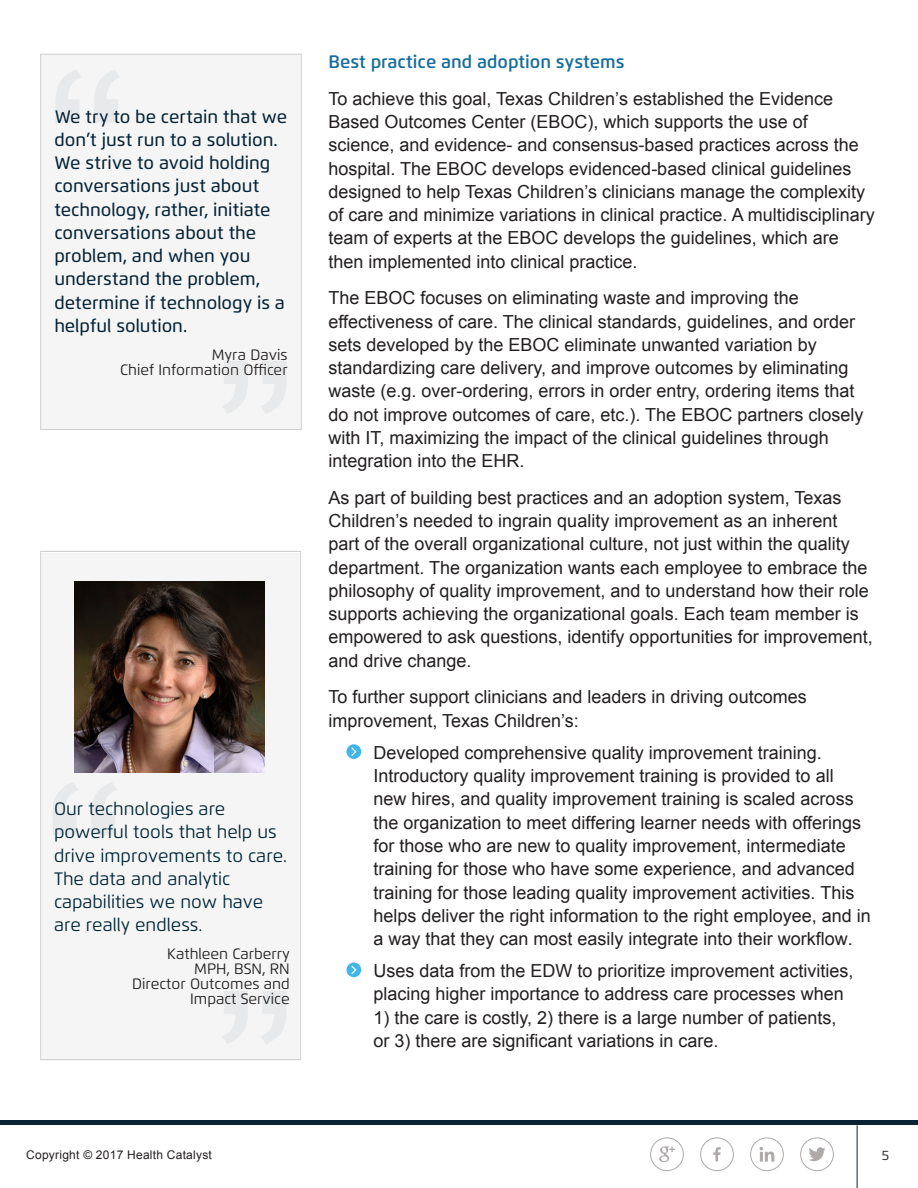
<style>
.page{position:relative;width:918px;height:1188px;background:#fff}
.page>*{position:absolute;margin:0;border:0;box-sizing:border-box;transform-origin:0 0}
.Body_Copy{font:18px/23.2px "Arial";color:#231f20}
.Bullets__add_graphic{font:18px/23.2px "Arial";color:#231f20}
.Quotation_body_copy{font:500 18px/23.2px "Flexo";color:#062437}
.t1{font:18px/23.2px "Flexo";color:#022637}
.Quotation_attributio{font:15px/15px "Flexo";color:#231f20;text-align:right}
.t2{font:13.5px "Flexo";color:#231f20}
.t3{font:12px "Arial";letter-spacing:.02em;color:#231f20}
.s1{font-family:"Flexo";font-weight:600;color:#176d9b}
</style>
<div class="page">
<svg style="left:659px;top:1146px;width:16px;height:16px"></svg>
<div style="left:650px;top:1137px;width:34px;height:34px;border:1px solid #aeaaa9;border-radius:50%"></div>
<hr style="left:857px;top:1125px;width:1px;height:63px;background:#062437">
<div style="left:0;top:1120px;width:918px;height:5px;background:#0a2334"></div>
<svg style="left:809px;top:1147px;width:17px;height:14px"></svg>
<div style="left:800px;top:1137px;width:34px;height:34px;border:1px solid #aeaaa9;border-radius:50%"></div>
<svg style="left:713px;top:1147px;width:8px;height:14px"></svg>
<div style="left:700px;top:1137px;width:34px;height:34px;border:1px solid #aeaaa9;border-radius:50%"></div>
<svg style="left:760px;top:1147px;width:14px;height:15px"></svg>
<div style="left:750px;top:1137px;width:34px;height:34px;border:1px solid #aeaaa9;border-radius:50%"></div>
<svg style="left:346px;top:744px;width:15px;height:15px"></svg>
<svg style="left:350px;top:746px;width:8px;height:11px"></svg>
<div style="left:346px;top:963px;width:15px;height:14px;background:#3eb6e9;border-radius:50%"></div>
<svg style="left:351px;top:965px;width:6px;height:9px"></svg>
<div style="left:41px;top:54px;width:260px;height:376px;background:#f4f5f4"></div>
<div style="left:40px;top:54px;width:262px;height:376px;border:1px solid #cfd0d2"></div>
<svg style="left:56px;top:70px;width:63px;height:52px"></svg>
<svg style="left:222px;top:361px;width:64px;height:53px"></svg>
<div style="left:41px;top:553px;width:260px;height:507px;background:#f4f5f4"></div>
<svg style="left:222px;top:991px;width:64px;height:53px"></svg>
<div style="left:40px;top:551px;width:261px;height:509px;border:1px solid #cfd0d2"></div>
<svg style="left:53px;top:782px;width:64px;height:53px"></svg>
<img style="left:74px;top:581px;width:191px;height:191px">
<p class="Quotation_body_copy" style="left:54px;top:105px;width:234px">We try to be certain that we don’t just run to a solution.<br>We strive to avoid holding conversations just about technology, rather, initiate conversations about the problem, and when you understand the problem, determine if technology is a helpful solution.</p>
<p class="Quotation_attributio" style="left:120px;top:348px;width:169px">Myra Davis<br>Chief Information Officer</p>
<p class="t1" style="left:54px;top:797px;width:235px">Our technologies are powerful tools that help us drive improvements to care.<br>The data and analytic capabilities we now have are really endless.</p>
<p class="Quotation_attributio" style="left:132px;top:946px;width:159px">Kathleen Carberry<br>MPH, BSN, RN<br>Director Outcomes and<br>Impact Service</p>
<p class="Body_Copy" style="left:328px;top:44px;width:506px;line-height:36.8px"><span class="s1">Best practice and adoption systems<br></span>To achieve this goal, Texas Children’s established the Evidence</p>
<p class="Body_Copy" style="left:328px;top:110px;width:548px">Based Outcomes Center (EBOC), which supports the use of science, and evidence- and consensus-based practices across the hospital. The EBOC develops evidenced-based clinical guidelines designed to help Texas Children’s clinicians manage the complexity of care and minimize variations in clinical practice. A multidisciplinary team of experts at the EBOC develops the guidelines, which are then implemented into clinical practice.</p>
<p class="Body_Copy" style="left:328px;top:287px;width:536px">The EBOC focuses on eliminating waste and improving the effectiveness of care. The clinical standards, guidelines, and order sets developed by the EBOC eliminate unwanted variation by standardizing care delivery, and improve outcomes by eliminating waste (e.g. over-ordering, errors in order entry, ordering items that do not improve outcomes of care, etc.). The EBOC partners closely with IT, maximizing the impact of the clinical guidelines through integration into the EHR.</p>
<p class="Body_Copy" style="left:328px;top:486px;width:546px">As part of building best practices and an adoption system, Texas Children’s needed to ingrain quality improvement as an inherent part of the overall organizational culture, not just within the quality department. The organization wants each employee to embrace the philosophy of quality improvement, and to understand how their role supports achieving the organizational goals. Each team member is empowered to ask questions, identify opportunities for improvement, and drive change.</p>
<p class="Body_Copy" style="left:329px;top:686px;width:480px">To further support clinicians and leaders in driving outcomes improvement, Texas Children’s:</p>
<p class="Bullets__add_graphic" style="left:374px;top:741px;width:499px">Developed comprehensive quality improvement training.<br>Introductory quality improvement training is provided to all new hires, and quality improvement training is scaled across the organization to meet differing learner needs with offerings for those who are new to quality improvement, intermediate training for those who have some experience, and advanced training for those leading quality improvement activities. This helps deliver the right information to the right employee, and in a way that they can most easily integrate into their workflow.</p>
<p class="Bullets__add_graphic" style="left:374px;top:959px;width:482px">Uses data from the EDW to prioritize improvement activities, placing higher importance to address care processes when</p>
<p class="Bullets__add_graphic" style="left:374px;top:1006px;width:464px">1) the care is costly, 2) there is a large number of patients, or 3) there are significant variations in care.</p>
<p class="t3" style="left:26px;top:1147px;width:187px">Copyright © 2017 Health Catalyst</p>
<p class="t2" style="left:882px;top:1147px;width:9px">5</p>
</div>
